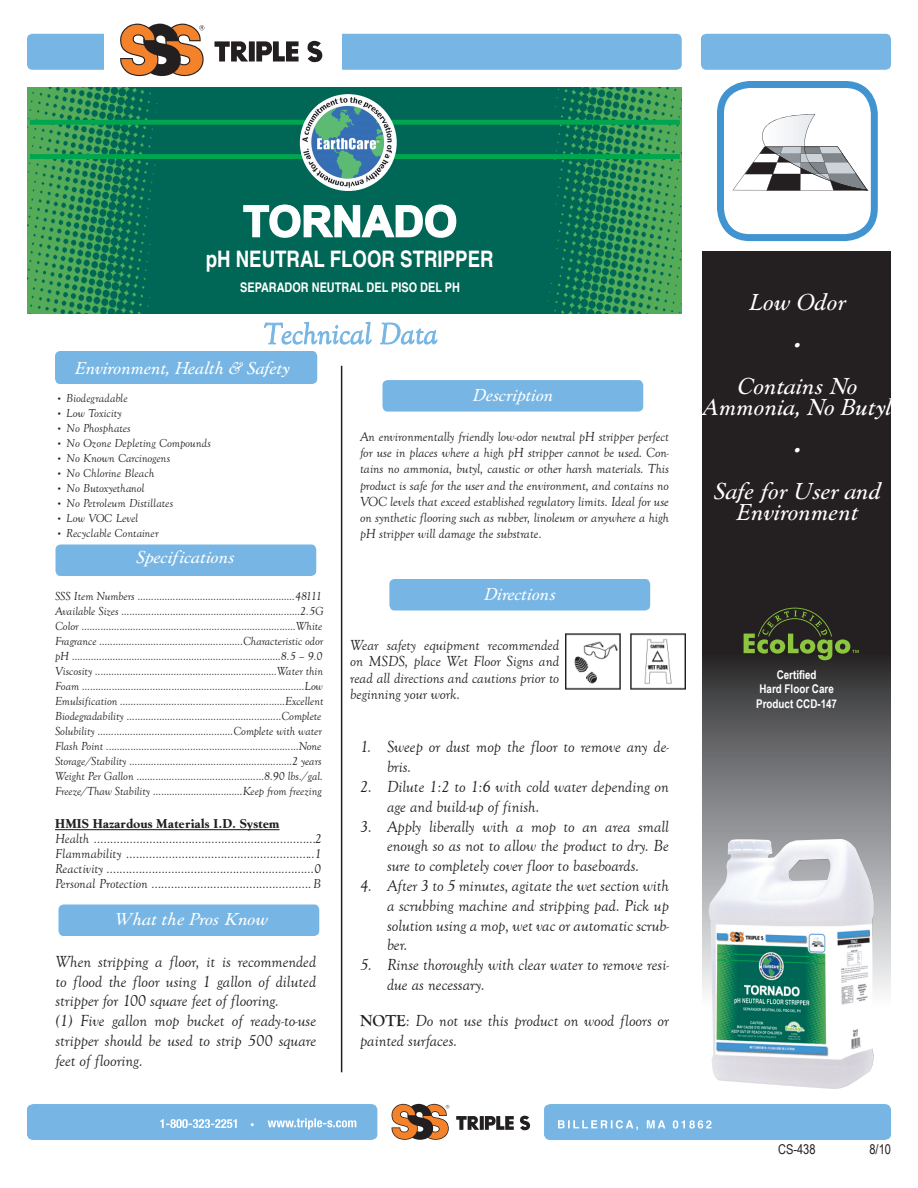
<style>
.page{position:relative;width:918px;height:1188px;background:#fff}
.page>*{position:absolute;margin:0;border:0;box-sizing:border-box;transform-origin:0 0}
.t1{font:700 42.45px "Arial";color:#fff}
.t2{font:italic 24px/42px "Goudy Catalogue Italic DTC";color:#fff;text-align:center}
.t3{font:700 condensed 22.8px "Helvetica";color:#fff}
.t4{font:italic 18px "Goudy Catalogue Italic DTC";color:#fff}
.t5{font:italic 16.5px/19.8px "Goudy Old Style T";color:#231f20}
.t6{font:italic 15px/16.5px "Goudy Old Style T";color:#231f20;text-align:justify}
.t7{font:italic 13.5px/16.2px "Goudy Old Style T";color:#231f20;text-align:justify}
.t8{font:13.5px/15px "Goudy Old Style Regular Italic DTC";color:#231f20;text-align:justify}
.t9{font:13.5px "Goudy Bold DTC";letter-spacing:.01em;color:#231f20}
.t10{font:13.5px "Arial Narrow";color:#231f20}
.t11{font:700 condensed 13.35px "Helvetica";color:#fff}
.t12{font:italic 12px/15px "Goudy Old Style T";color:#231f20}
.t13{font:12px "Goudy Old Style Regular Italic DTC";color:#231f20}
.t14{font:700 12px/14.4px "Arial Narrow";color:#fff;text-align:center}
.t15{font:3.6px "Helvetica";color:#fff}
.s1{font-weight:700;font-style:normal}
</style>
<div class="page">
<div style="left:27px;top:34px;width:655px;height:36px;background:#77b6e4;border-radius:5px"></div>
<div style="left:105px;top:18px;width:237px;height:67px;background:#fff"></div>
<svg style="left:215px;top:41px;width:107px;height:21px"></svg>
<svg style="left:120px;top:24px;width:84px;height:53px"></svg>
<img style="left:27px;top:87px;width:654px;height:227px">
<svg style="left:456px;top:1116px;width:74px;height:14px"></svg>
<svg style="left:392px;top:1104px;width:57px;height:36px"></svg>
<div style="left:389px;top:579px;width:261px;height:31px;background:#77b6e4;border-radius:5px"></div>
<svg style="left:702px;top:251px;width:189px;height:742px;background:#3d3a3c"></svg>
<div style="left:544px;top:1104px;width:347px;height:36px;background:#77b6e4"></div>
<hr style="left:341px;top:366px;width:1px;height:706px;background:#231f20">
<svg style="left:27px;top:1104px;width:350px;height:36px;background:#7ebae5"></svg>
<div style="left:56px;top:544px;width:260px;height:32px;background:#77b6e4;border-radius:5px"></div>
<div style="left:31px;top:119px;width:648px;height:6px;border:2px solid #00a54f"></div>
<div style="left:31px;top:154px;width:648px;height:6px;border:2px solid #00a54f"></div>
<hr style="left:55px;top:829px;width:225px;height:1px;background:#231f20">
<svg style="left:264px;top:321px;width:173px;height:32px"></svg>
<div style="left:701px;top:34px;width:190px;height:36px;background:#77b6e4;border-radius:5px"></div>
<svg style="left:300px;top:94px;width:97px;height:97px"></svg>
<img style="left:302px;top:96px;width:91px;height:93px">
<svg style="left:376px;top:140px;width:6px;height:4px"></svg>
<svg style="left:242px;top:204px;width:215px;height:35px;background:#408c80"></svg>
<div style="left:717px;top:81px;width:161px;height:160px;border:7px solid #4194d0;border-radius:29px"></div>
<svg style="left:733px;top:114px;width:135px;height:77px"></svg>
<div style="left:59px;top:904px;width:260px;height:32px;background:#77b6e4;border-radius:5px"></div>
<img style="left:706px;top:839px;width:168px;height:250px">
<svg style="left:744px;top:608px;width:115px;height:52px;background:#3b4527"></svg>
<div style="left:382px;top:380px;width:261px;height:32px;background:#77b6e4;border-radius:5px"></div>
<img style="left:565px;top:633px;width:120px;height:57px">
<div style="left:55px;top:351px;width:262px;height:33px;background:#77b6e4;border-radius:5px"></div>
<p class="t15" style="left:377px;top:139px;width:4px">®</p>
<h1 class="t1" style="left:243px;top:194px;width:215px">TORNADO</h1>
<h3 class="t3" style="left:206px;top:245px;width:289px">pH NEUTRAL FLOOR STRIPPER</h3>
<p class="t11" style="left:240px;top:279px;width:135px">SEPARADOR NEUTRAL del</p>
<p class="t11" style="left:391px;top:279px;width:37px">PISO del</p>
<p class="t11" style="left:445px;top:279px;width:17px">pH</p>
<h3 class="t4" style="left:74px;top:358px;width:220px">Environment, Health &amp; Safety</h3>
<p class="t13" style="left:56px;top:392px;width:73px">• Biodegradable</p>
<p class="t13" style="left:56px;top:407px;width:67px">• Low Toxicity</p>
<p class="t13" style="left:56px;top:422px;width:76px">• No Phosphates</p>
<p class="t13" style="left:56px;top:437px;width:157px">• No Ozone Depleting Compounds</p>
<p class="t13" style="left:56px;top:452px;width:116px">• No Known Carcinogens</p>
<p class="t13" style="left:56px;top:467px;width:100px">• No Chlorine Bleach</p>
<p class="t13" style="left:56px;top:482px;width:90px">• No Butoxyethanol</p>
<p class="t13" style="left:56px;top:497px;width:119px">• No Petroleum Distillates</p>
<p class="t13" style="left:56px;top:512px;width:84px">• Low VOC Level</p>
<p class="t13" style="left:56px;top:527px;width:104px">• Recyclable Container</p>
<h3 class="t4" style="left:136px;top:547px;width:104px">Specifications</h3>
<p class="t12" style="left:55px;top:589px;width:270px">SSS Item Numbers ..........................................................48111<br>Available Sizes ..................................................................2.5G Color ...............................................................................White Fragrance .....................................................Characteristic odor pH .............................................................................8.5 – 9.0<br>Viscosity ...................................................................Water thin Foam ..................................................................................Low Emulsification .............................................................Excellent Biodegradability .........................................................Complete Solubility ..................................................Complete with water Flash Point .......................................................................None Storage/Stability ............................................................2 years Weight Per Gallon ...............................................8.90 lbs./gal.<br>Freeze/Thaw Stability .................................Keep from freezing</p>
<p class="t9" style="left:55px;top:816px;width:226px">HMIS Hazardous Materials I.D. System</p>
<p class="t8" style="left:55px;top:831px;width:268px">Health ....................................................................2<br>Flammability ..........................................................1<br>Reactivity ................................................................0<br>Personal Protection .................................................B</p>
<h3 class="t4" style="left:114px;top:909px;width:159px">What the Pros Know</h3>
<h3 class="t5" style="left:56px;top:952px;width:262px">When stripping a floor, it is recommended to flood the floor using 1 gallon of diluted stripper for 100 square feet of flooring.<br>(1) Five gallon mop bucket of ready-to-use stripper should be used to strip 500 square feet of flooring.</h3>
<h3 class="t4" style="left:473px;top:385px;width:85px">Description</h3>
<p class="t7" style="left:360px;top:429px;width:311px">An environmentally friendly low-odor neutral pH stripper perfect for use in places where a high pH stripper cannot be used. Con&shy;tains no ammonia, butyl, caustic or other harsh materials. This product is safe for the user and the environment, and contains no VOC levels that exceed established regulatory limits. Ideal for use on synthetic flooring such as rubber, linoleum or anywhere a high pH stripper will damage the substrate.</p>
<h3 class="t4" style="left:484px;top:584px;width:77px">Directions</h3>
<p class="t6" style="left:350px;top:637px;width:211px">Wear safety equipment recommended on MSDS, place Wet Floor Signs and read all directions and cautions prior to beginning your work.</p>
<h3 class="t5" style="left:387px;top:738px;width:284px;text-indent:-27px">1. Sweep or dust mop the floor to remove any de&shy;bris.</h3>
<h3 class="t5" style="left:387px;top:777px;width:283px;text-indent:-27px">2. Dilute 1:2 to 1:6 with cold water depending on age and build-up of finish.</h3>
<h3 class="t5" style="left:387px;top:817px;width:284px;text-align:justify;text-indent:-27px">3. Apply liberally with a mop to an area small enough so as not to allow the product to dry. Be sure to completely cover floor to baseboards.</h3>
<h3 class="t5" style="left:387px;top:876px;width:284px;text-align:justify;text-indent:-27px">4. After 3 to 5 minutes, agitate the wet section with a scrubbing machine and stripping pad. Pick up solution using a mop, wet vac or automatic scrub&shy;ber.</h3>
<h3 class="t5" style="left:387px;top:955px;width:284px;text-indent:-27px">5. Rinse thoroughly with clear water to remove resi&shy;due as necessary.</h3>
<h3 class="t5" style="left:360px;top:1011px;width:310px"><span class="s1">NOTE</span>: Do not use this product on wood floors or painted surfaces.</h3>
<h2 class="t2" style="left:737px;top:282px;width:126px">Low Odor •<br>Contains No</h2>
<h2 class="t2" style="left:702px;top:387px;width:195px">Ammonia, No Butyl •<br>Safe for User and</h2>
<h2 class="t2" style="left:736px;top:492px;width:128px">Environment</h2>
<p class="t14" style="left:756px;top:667px;width:82px">Certified<br>Hard Floor Care<br>Product CCD-147</p>
<p class="t10" style="left:778px;top:1139px;width:39px">CS-438</p>
<p class="t10" style="left:869px;top:1139px;width:23px">8/10</p>
</div>
